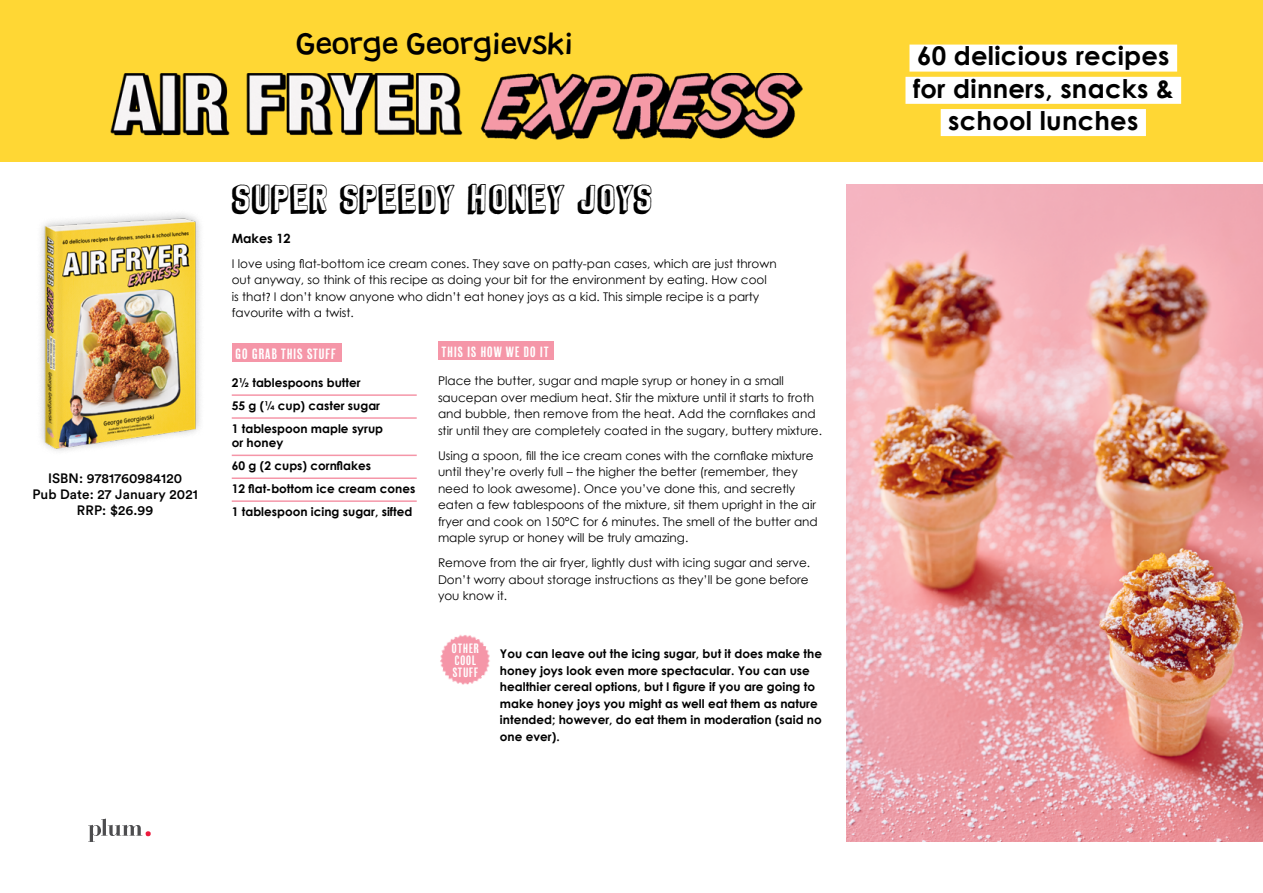
<style>
.page{position:relative;width:1263px;height:893px;background:#fff}
.page>*{position:absolute;margin:0;border:0;box-sizing:border-box;transform-origin:0 0}
.t1{font:42px "Comic Block DEM Oby Martavan Eck";letter-spacing:.02em;color:#000}
.t2{font:27px "Grandstander Classic";color:#000}
.t3{font:700 25.8px/32.2px "Century Gothic";letter-spacing:.01em;color:#000;text-align:center}
.t4{font:14.85px "Cheap Pine Sans";letter-spacing:.025em;color:#fff;scale:1.11 1}
.t5{font:500 13.5px/16.2px "Circular Std";letter-spacing:.01em;color:#000;text-align:center}
.t6{font:13.5px/12px "Cheap Pine Sans";letter-spacing:.025em;color:#fff;scale:1.11 1}
.t7{font:700 12.75px "Century Gothic";color:#000}
.t8{font:12px/16.5px "Century Gothic";color:#000}
.t9{font:700 12px/16.5px "Century Gothic";color:#000}
.s1{font-family:"Myriad Pro"}
</style>
<div class="page">
<div style="left:0;top:0;width:1263px;height:162px;background:#ffd734"></div>
<img style="left:41px;top:214px;width:159px;height:236px">
<svg style="left:88px;top:818px;width:63px;height:24px"></svg>
<img style="left:440px;top:635px;width:50px;height:50px">
<div style="left:438px;top:342px;width:116px;height:18px;background:#f596a8"></div>
<div style="left:232px;top:344px;width:109px;height:18px;background:#f596a8"></div>
<hr style="left:232px;top:394px;width:185px;height:2px;background:#f596a8">
<hr style="left:232px;top:417px;width:185px;height:2px;background:#f596a8">
<hr style="left:232px;top:455px;width:185px;height:1px;background:#f596a8">
<hr style="left:232px;top:477px;width:185px;height:2px;background:#f596a8">
<hr style="left:232px;top:500px;width:185px;height:2px;background:#f596a8">
<img style="left:846px;top:185px;width:417px;height:657px">
<div style="left:909px;top:45px;width:268px;height:27px;background:#fff"></div>
<div style="left:905px;top:77px;width:276px;height:27px;background:#fff"></div>
<div style="left:941px;top:109px;width:205px;height:27px;background:#fff"></div>
<img style="left:110px;top:74px;width:693px;height:66px">
<h2 class="t2" style="left:297px;top:21px;width:279px">George Georgievski</h2>
<p class="t5" style="left:32px;top:470px;width:167px">ISBN: 9781760984120<br>Pub Date: 27 January 2021<br>RRP: $26.99</p>
<h1 class="t1" style="left:232px;top:179px;width:422px">SUPER SPEEDY HONEY JOYS</h1>
<p class="t7" style="left:232px;top:228px;width:60px">Makes 12</p>
<p class="t8" style="left:232px;top:255px;width:546px">I love using flat-bottom ice cream cones. They save on patty-pan cases, which are just thrown out anyway, so think of this recipe as doing your bit for the environment by eating. How cool is that<span class="s1">?</span> I don’t know anyone who didn’t eat honey joys as a kid. This simple recipe is a party favourite with a twist.</p>
<p class="t4" style="left:235px;top:345px;width:92px">GO GRAB THIS STUFF</p>
<p class="t9" style="left:232px;top:371px;width:153px;line-height:23px">2½ tablespoons butter<br>55 g (¼ cup) caster sugar<br>1 tablespoon maple syrup</p>
<p class="t9" style="left:232px;top:431px;width:185px;line-height:23px">or honey<br>60 g (2 cups) cornflakes<br>12 flat-bottom ice cream cones<br>1 tablespoon icing sugar, sifted</p>
<p class="t4" style="left:441px;top:343px;width:99px">THIS IS HOW WE DO IT</p>
<p class="t8" style="left:438px;top:372px;width:386px">Place the butter, sugar and maple syrup or honey in a small saucepan over medium heat. Stir the mixture until it starts to froth and bubble, then remove from the heat. Add the cornflakes and stir until they are completely coated in the sugary, buttery mixture.</p>
<p class="t8" style="left:438px;top:447px;width:381px">Using a spoon, fill the ice cream cones with the cornflake mixture until they’re overly full – the higher the better (remember, they need to look awesome). Once you’ve done this, and secretly eaten a few tablespoons of the mixture, sit them upright in the air fryer and cook on 150°C for 6 minutes. The smell of the butter and maple syrup or honey will be truly amazing.</p>
<p class="t8" style="left:438px;top:554px;width:374px">Remove from the air fryer, lightly dust with icing sugar and serve.<br>Don’t worry about storage instructions as they’ll be gone before you know it.</p>
<p class="t6" style="left:452px;top:642px;width:26px">OTHER<br>COOL<br>STUFF</p>
<p class="t9" style="left:500px;top:645px;width:324px">You can leave out the icing sugar, but it does make the honey joys look even more spectacular. You can use healthier cereal options, but I figure if you are going to make honey joys you might as well eat them as nature intended; however, do eat them in moderation (said no one ever).</p>
<h3 class="t3" style="left:913px;top:39px;width:262px">60 delicious recipes for dinners, snacks &amp; school lunches</h3>
</div>
